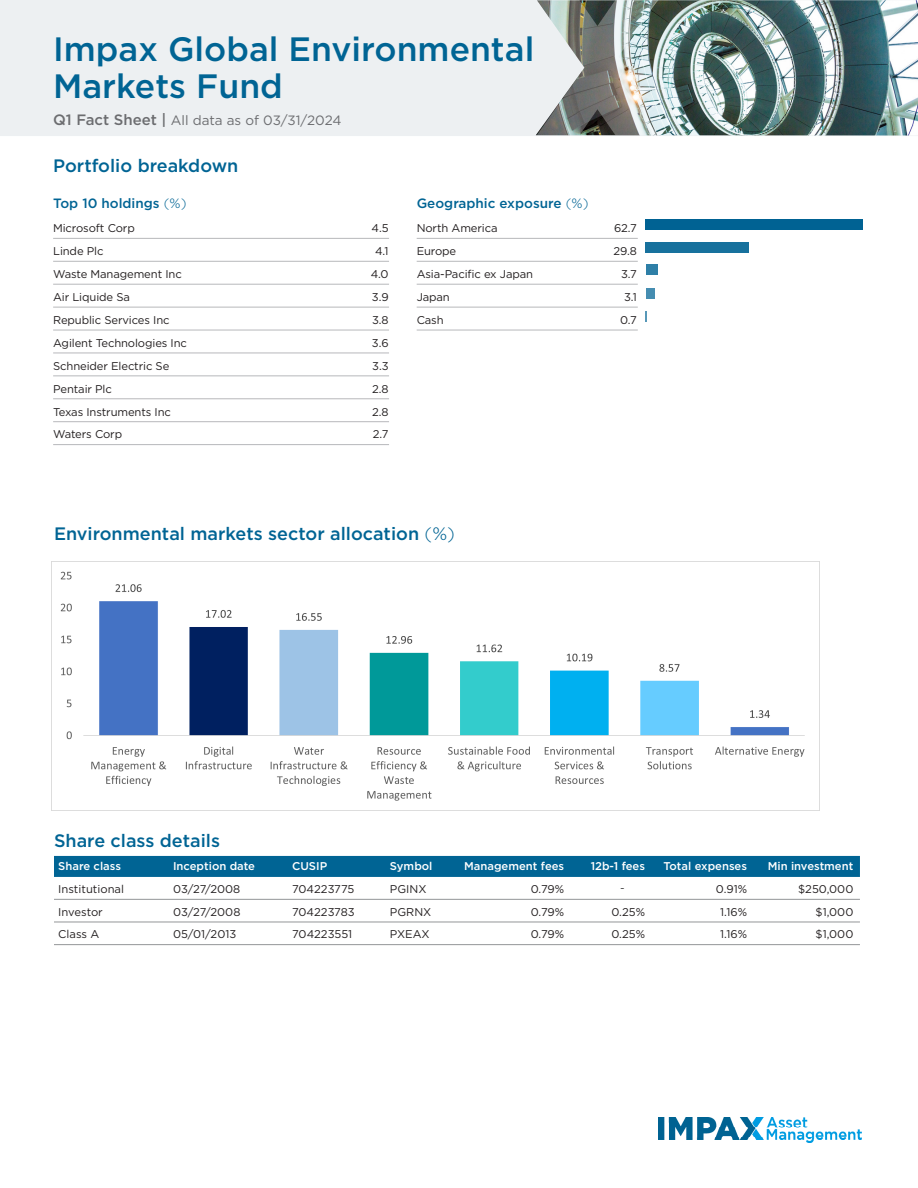
<style>
.page{position:relative;width:918px;height:1188px;background:#fff}
.page>*{position:absolute;margin:0;border:0;box-sizing:border-box;transform-origin:0 0}
.t1{font:500 33.75px/36.9px "Gotham";color:#006494}
.t2{font:500 18px "Gotham";color:#006494}
.t3{font:500 13.5px "Gotham";color:#006494}
.t4{font:13.5px "Gotham";color:#6c6d70}
.t5{font:11.25px "Gotham";letter-spacing:-.01em;color:#231f20}
.t6{font:500 11.25px "Gotham";color:#fff}
.t7{font:300 11.25px "Gotham";color:#000}
.s1{font-weight:500;font-size:15px}
.s2{font-weight:300}
</style>
<div class="page">
<hr style="left:53px;top:238px;width:336px;height:1px;background:#b7b8bb">
<hr style="left:53px;top:261px;width:336px;height:1px;background:#b7b8bb">
<hr style="left:53px;top:284px;width:336px;height:1px;background:#b7b8bb">
<hr style="left:53px;top:307px;width:336px;height:1px;background:#b7b8bb">
<hr style="left:53px;top:330px;width:336px;height:1px;background:#b7b8bb">
<hr style="left:53px;top:353px;width:336px;height:1px;background:#b7b8bb">
<hr style="left:53px;top:376px;width:336px;height:1px;background:#b7b8bb">
<hr style="left:53px;top:399px;width:336px;height:1px;background:#b7b8bb">
<hr style="left:53px;top:421px;width:336px;height:1px;background:#b7b8bb">
<hr style="left:53px;top:444px;width:336px;height:1px;background:#b7b8bb">
<hr style="left:417px;top:238px;width:221px;height:1px;background:#b7b8bb">
<hr style="left:417px;top:261px;width:221px;height:1px;background:#b7b8bb">
<hr style="left:417px;top:284px;width:221px;height:1px;background:#b7b8bb">
<hr style="left:417px;top:307px;width:221px;height:1px;background:#b7b8bb">
<hr style="left:417px;top:330px;width:221px;height:1px;background:#b7b8bb">
<div style="left:646px;top:220px;width:217px;height:10px;background:#006293"></div>
<div style="left:646px;top:242px;width:103px;height:11px;background:#17719d"></div>
<div style="left:646px;top:265px;width:12px;height:10px;background:#2e7fa7"></div>
<div style="left:646px;top:289px;width:9px;height:10px;background:#458db1"></div>
<img style="left:659px;top:1117px;width:202px;height:25px">
<div style="left:54px;top:856px;width:806px;height:21px;background:#006494"></div>
<hr style="left:54px;top:899px;width:806px;height:1px;background:#939598">
<hr style="left:54px;top:922px;width:806px;height:1px;background:#939598">
<hr style="left:54px;top:944px;width:806px;height:1px;background:#939598">
<div style="left:0;top:0;width:918px;height:136px;background:#edf0f2"></div>
<img style="left:536px;top:0;width:382px;height:135px">
<img style="left:537px;top:0;width:121px;height:135px">
<img style="left:51px;top:561px;width:768px;height:249px">
<h1 class="t1" style="left:53px;top:30px;width:483px">Impax Global Environmental<br>Markets Fund</h1>
<p class="t4" style="left:53px;top:112px;width:290px"><span class="s1">Q1 Fact Sheet |</span> All data as of 03/31/2024</p>
<h2 class="t2" style="left:53px;top:154px;width:187px">Portfolio breakdown</h2>
<p class="t3" style="left:53px;top:194px;width:135px">Top 10 holdings <span class="s2">(%)</span></p>
<p class="t3" style="left:417px;top:194px;width:173px">Geographic exposure <span class="s2">(%)</span></p>
<p class="t5" style="left:53px;top:221px;width:83px">Microsoft Corp</p>
<p class="t5" style="left:372px;top:221px;width:18px">4.5</p>
<p class="t5" style="left:53px;top:244px;width:52px">Linde Plc</p>
<p class="t5" style="left:375px;top:244px;width:15px">4.1</p>
<p class="t5" style="left:53px;top:267px;width:130px">Waste Management Inc</p>
<p class="t5" style="left:371px;top:267px;width:19px">4.0</p>
<p class="t5" style="left:53px;top:290px;width:78px">Air Liquide Sa</p>
<p class="t5" style="left:372px;top:290px;width:18px">3.9</p>
<p class="t5" style="left:53px;top:313px;width:118px">Republic Services Inc</p>
<p class="t5" style="left:372px;top:313px;width:18px">3.8</p>
<p class="t5" style="left:53px;top:336px;width:135px">Agilent Technologies Inc</p>
<p class="t5" style="left:372px;top:336px;width:18px">3.6</p>
<p class="t5" style="left:53px;top:359px;width:118px">Schneider Electric Se</p>
<p class="t5" style="left:372px;top:359px;width:18px">3.3</p>
<p class="t5" style="left:53px;top:381px;width:60px">Pentair Plc</p>
<p class="t5" style="left:372px;top:381px;width:18px">2.8</p>
<p class="t5" style="left:53px;top:404px;width:119px">Texas Instruments Inc</p>
<p class="t5" style="left:372px;top:404px;width:18px">2.8</p>
<p class="t5" style="left:53px;top:427px;width:71px">Waters Corp</p>
<p class="t5" style="left:373px;top:427px;width:17px">2.7</p>
<p class="t5" style="left:417px;top:221px;width:82px">North America</p>
<p class="t5" style="left:614px;top:221px;width:24px">62.7</p>
<p class="t5" style="left:417px;top:244px;width:41px">Europe</p>
<p class="t5" style="left:614px;top:244px;width:25px">29.8</p>
<p class="t5" style="left:417px;top:267px;width:118px">Asia-Pacific ex Japan</p>
<p class="t5" style="left:621px;top:267px;width:17px">3.7</p>
<p class="t5" style="left:417px;top:290px;width:35px">Japan</p>
<p class="t5" style="left:624px;top:290px;width:14px">3.1</p>
<p class="t5" style="left:417px;top:313px;width:29px">Cash</p>
<p class="t5" style="left:620px;top:313px;width:18px">0.7</p>
<h2 class="t2" style="left:54px;top:522px;width:402px">Environmental markets sector allocation <span class="s2">(%)</span></h2>
<h2 class="t2" style="left:54px;top:829px;width:168px">Share class details</h2>
<p class="t6" style="left:58px;top:859px;width:64px">Share class</p>
<p class="t6" style="left:173px;top:859px;width:84px">Inception date</p>
<p class="t6" style="left:292px;top:859px;width:37px">CUSIP</p>
<p class="t6" style="left:390px;top:859px;width:44px">Symbol</p>
<p class="t6" style="left:464px;top:859px;width:102px">Management fees</p>
<p class="t6" style="left:591px;top:859px;width:56px">12b‑1 fees</p>
<p class="t6" style="left:663px;top:859px;width:85px">Total expenses</p>
<p class="t6" style="left:768px;top:859px;width:87px">Min investment</p>
<p class="t5" style="left:58px;top:882px;width:67px">Institutional</p>
<p class="t5" style="left:173px;top:882px;width:69px">03/27/2008</p>
<p class="t5" style="left:292px;top:882px;width:64px">704223775</p>
<p class="t5" style="left:390px;top:882px;width:38px">PGINX</p>
<p class="t5" style="left:531px;top:882px;width:35px">0.79%</p>
<p class="t5" style="left:716px;top:882px;width:33px">0.91%</p>
<p class="t5" style="left:798px;top:882px;width:57px">$250,000</p>
<p class="t5" style="left:58px;top:904px;width:46px">Investor</p>
<p class="t5" style="left:173px;top:904px;width:69px">03/27/2008</p>
<p class="t5" style="left:292px;top:904px;width:64px">704223783</p>
<p class="t5" style="left:390px;top:904px;width:43px">PGRNX</p>
<p class="t5" style="left:531px;top:904px;width:35px">0.79%</p>
<p class="t5" style="left:611px;top:904px;width:35px">0.25%</p>
<p class="t5" style="left:720px;top:904px;width:28px">1.16%</p>
<p class="t5" style="left:816px;top:904px;width:39px">$1,000</p>
<p class="t5" style="left:58px;top:927px;width:43px">Class A</p>
<p class="t5" style="left:173px;top:927px;width:65px">05/01/2013</p>
<p class="t5" style="left:292px;top:927px;width:62px">704223551</p>
<p class="t5" style="left:390px;top:927px;width:41px">PXEAX</p>
<p class="t5" style="left:531px;top:927px;width:35px">0.79%</p>
<p class="t5" style="left:611px;top:927px;width:35px">0.25%</p>
<p class="t5" style="left:720px;top:927px;width:28px">1.16%</p>
<p class="t5" style="left:816px;top:927px;width:39px">$1,000</p>
<p class="t7" style="left:620px;top:881px;width:6px">-</p>
</div>
